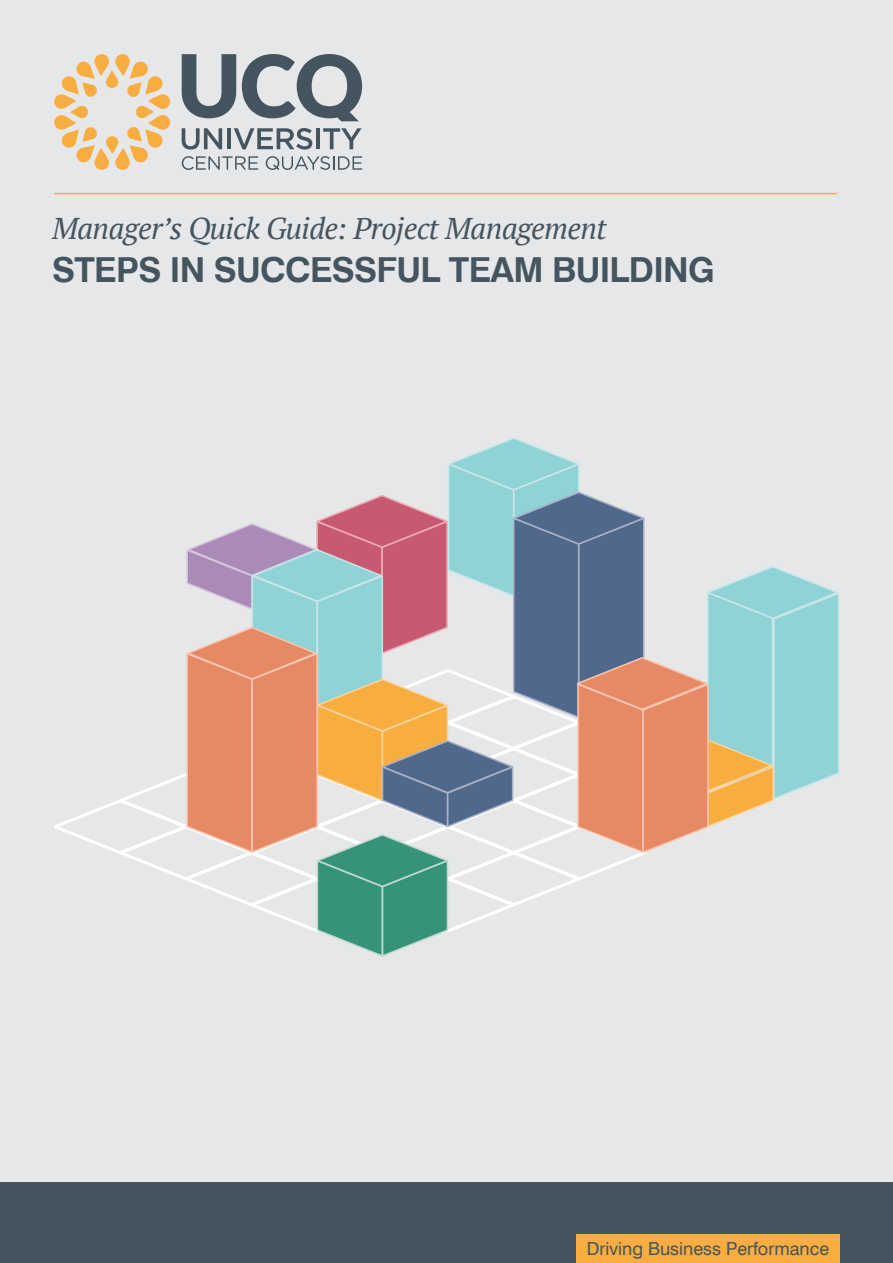
<style>
.page{position:relative;width:893px;height:1263px;background:#fff}
.page>*{position:absolute;margin:0;border:0;box-sizing:border-box;transform-origin:0 0}
.t1{font:700 34.5px "Swiss 721 BT";letter-spacing:-.02em;color:#45555f}
.t2{font:italic 30px "PT Serif";letter-spacing:-.02em;color:#45555f}
.t3{font:18px "Swiss 721 BT";color:#45555f}
</style>
<div class="page">
<div style="left:0;top:0;width:893px;height:1258px;background:#e6e7e9"></div>
<svg style="left:182px;top:128px;width:40px;height:22px"></svg>
<hr style="left:227px;top:128px;width:4px;height:21px;background:#45555f">
<svg style="left:234px;top:128px;width:78px;height:22px"></svg>
<hr style="left:316px;top:128px;width:4px;height:21px;background:#45555f">
<svg style="left:323px;top:128px;width:39px;height:21px"></svg>
<svg style="left:182px;top:156px;width:76px;height:14px"></svg>
<svg style="left:266px;top:156px;width:96px;height:14px"></svg>
<svg style="left:182px;top:54px;width:54px;height:64px"></svg>
<svg style="left:242px;top:54px;width:120px;height:67px"></svg>
<svg style="left:54px;top:54px;width:116px;height:116px"></svg>
<hr style="left:54px;top:193px;width:783px;height:1px;background:#f8ad40">
<div style="left:0;top:1182px;width:893px;height:81px;background:#45555f"></div>
<div style="left:576px;top:1235px;width:263px;height:28px;background:#f8ad40"></div>
<svg style="left:54px;top:773px;width:132px;height:107px"></svg>
<svg style="left:449px;top:438px;width:129px;height:52px;fill:#8fd3d6"></svg>
<div style="left:448px;top:437px;width:131px;height:53px;border:2px solid #c6e7e9;border-radius:50%"></div>
<svg style="left:186px;top:462px;width:654px;height:495px"></svg>
<svg style="left:577px;top:658px;width:130px;height:51px;background:#db9378"></svg>
<div style="left:577px;top:657px;width:131px;height:53px;border:2px solid #fbc4af;border-radius:50%"></div>
<p class="t2" style="left:52px;top:209px;width:556px">Manager’s Quick Guide: Project Management</p>
<p class="t1" style="left:52px;top:249px;width:664px">STEPS IN SUCCESSFUL TEAM BUILDING</p>
<p class="t3" style="left:587px;top:1238px;width:244px">Driving Business Performance</p>
</div>
